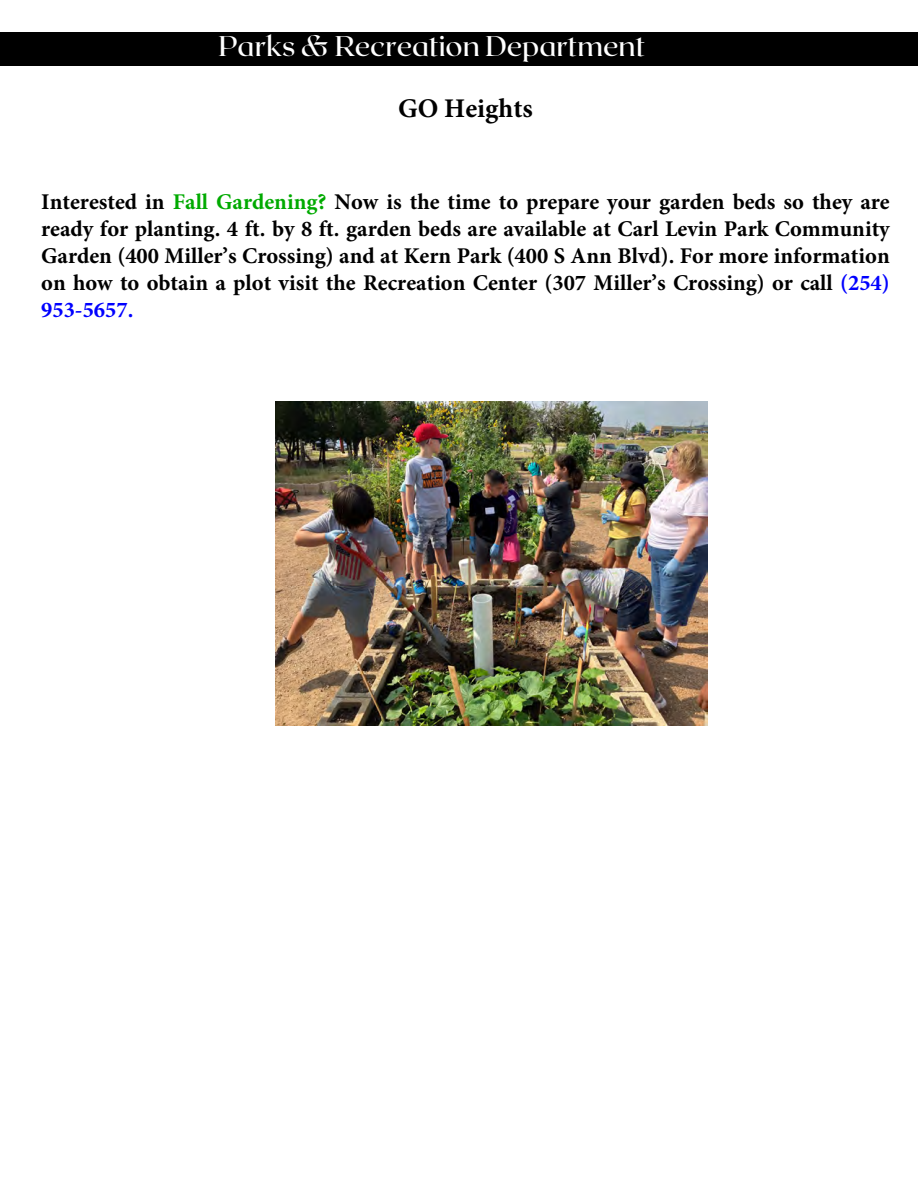
<style>
.page{position:relative;width:918px;height:1188px;background:#fff}
.page>*{position:absolute;margin:0;border:0;box-sizing:border-box;transform-origin:0 0}
.t1{font:500 28.35px "Roxborough CF";color:#fff}
.t2{font:700 27px "Minion Pro";color:#000}
.t3{font:700 22.5px/27px "Minion Pro";color:#000;text-align:justify}
.s1{font-family:"Minion Pro";font-weight:700;color:#000}
.s2{color:#0a0}
.s3{color:#00f}
</style>
<div class="page">
<div style="left:0;top:32px;width:918px;height:33px;background:#000"></div>
<img style="left:276px;top:402px;width:432px;height:324px">
<p class="t1" style="left:218px;top:28px;width:459px">Parks &amp; Recreation Department<span class="s1">SE</span></p>
<p class="t2" style="left:398px;top:89px;width:136px">GO Heights</p>
<p class="t3" style="left:41px;top:188px;width:850px">Interested in <span class="s2">Fall Gardening?</span> Now is the time to prepare your garden beds so they are ready for planting. 4 ft. by 8 ft. garden beds are available at Carl Levin Park Community Garden (400 Miller’s Crossing) and at Kern Park (400 S Ann Blvd). For more information on how to obtain a plot visit the Recreation Center (307 Miller’s Crossing) or call <span class="s3">(254)<br>953-5657.</span></p>
</div>
